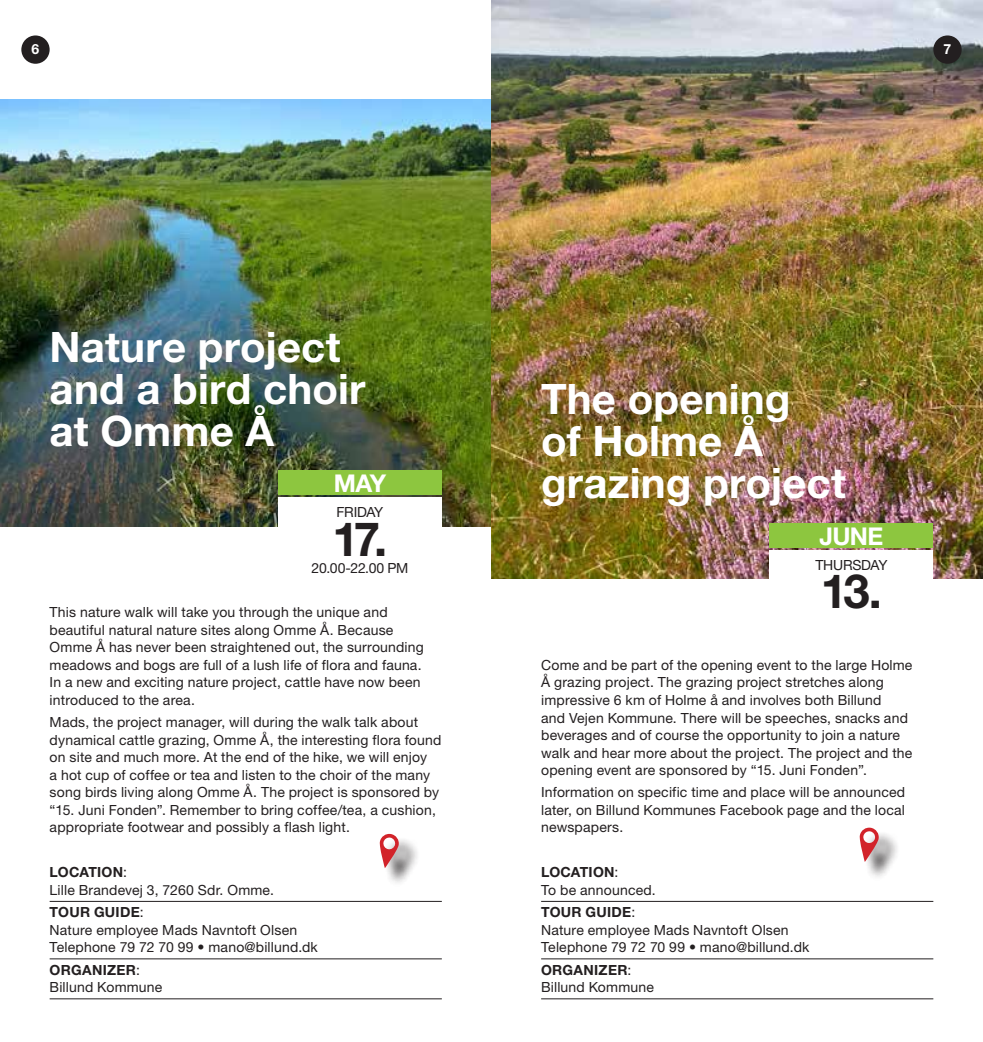
<style>
.page{position:relative;width:983px;height:1042px;background:#fff}
.page>*{position:absolute;margin:0;border:0;box-sizing:border-box;transform-origin:0 0}
.t1{font:700 47.25px "Helvetica Neue OT 75";color:#231f20}
.t2{font:700 42px/42px "Helvetica Neue OT 75";letter-spacing:.005em;color:#fff}
.t3{font:700 24.5px "Helvetica Neue OT 75";letter-spacing:-.025em;color:#fff}
.t4{font:14px/17.5px "Helvetica Neue OT 55 Roman";letter-spacing:.015em;color:#231f20}
.t5{font:700 14px "Helvetica Neue OT 75";letter-spacing:.02em;color:#231f20}
.t6{font:14px "Helvetica Neue OT 55 Roman";letter-spacing:-.015em;color:#231f20}
.t7{font:700 14px "Helvetica Neue OT 75";color:#fff}
.s1{font-family:"Helvetica Neue OT 55 Roman";font-weight:400}
</style>
<div class="page">
<img style="left:0;top:99px;width:491px;height:427px">
<hr style="left:541px;top:901px;width:392px;height:1px;background:#231f20">
<hr style="left:541px;top:958px;width:392px;height:1px;background:#231f20">
<hr style="left:541px;top:998px;width:392px;height:1px;background:#231f20">
<img style="left:491px;top:0;width:491px;height:579px">
<div style="left:769px;top:523px;width:164px;height:25px;background:#8dc63f"></div>
<div style="left:769px;top:550px;width:164px;height:85px;background:#fff"></div>
<div style="left:862px;top:830px;width:38px;height:52px;background:#231f20;opacity:.75"></div>
<svg style="left:859px;top:827px;width:20px;height:35px"></svg>
<div style="left:21px;top:35px;width:29px;height:29px;background:#231f20;border-radius:50%"></div>
<div style="left:933px;top:35px;width:28px;height:29px;background:#231f20;border-radius:50%"></div>
<hr style="left:50px;top:901px;width:391px;height:1px;background:#231f20">
<hr style="left:50px;top:958px;width:391px;height:1px;background:#231f20">
<hr style="left:50px;top:998px;width:391px;height:1px;background:#231f20">
<div style="left:278px;top:470px;width:163px;height:25px;background:#8dc63f"></div>
<div style="left:278px;top:498px;width:163px;height:84px;background:#fff"></div>
<div style="left:382px;top:837px;width:38px;height:51px;background:#231f20;opacity:.75"></div>
<svg style="left:379px;top:833px;width:20px;height:35px"></svg>
<p class="t7" style="left:32px;top:41px;width:9px">6</p>
<p class="t7" style="left:943px;top:41px;width:9px">7</p>
<h2 class="t2" style="left:50px;top:325px;width:317px">Nature project and a bird choir at Omme Å</h2>
<h3 class="t3" style="left:334px;top:468px;width:54px">MAY</h3>
<p class="t4" style="left:336px;top:503px;width:48px">FRIDAY</p>
<h1 class="t1" style="left:332px;top:510px;width:57px">17.</h1>
<p class="t4" style="left:311px;top:559px;width:98px">20.00-22.00 PM</p>
<p class="t4" style="left:50px;top:603px;width:375px">This nature walk will take you through the unique and beautiful natural nature sites along Omme Å. Because Omme Å has never been straightened out, the surrounding meadows and bogs are full of a lush life of flora and fauna.<br>In a new and exciting nature project, cattle have now been introduced to the area.</p>
<p class="t4" style="left:50px;top:713px;width:393px">Mads, the project manager, will during the walk talk about dynamical cattle grazing, Omme Å, the interesting flora found on site and much more. At the end of the hike, we will enjoy<br>a hot cup of coffee or tea and listen to the choir of the many song birds living along Omme Å. The project is sponsored by “15. Juni Fonden”. Remember to bring coffee/tea, a cushion, appropriate footwear and possibly a flash light.</p>
<p class="t5" style="left:50px;top:864px;width:79px">LOCATION<span class="s1">:</span></p>
<p class="t4" style="left:50px;top:881px;width:226px">Lille Brandevej 3, 7260 Sdr. Omme.</p>
<p class="t5" style="left:50px;top:904px;width:96px">TOUR GUIDE<span class="s1">:</span></p>
<p class="t4" style="left:50px;top:921px;width:270px">Nature employee Mads Navntoft Olsen<br>Telephone 79 72 70 99 • mano@billund.dk</p>
<p class="t5" style="left:50px;top:961px;width:92px">ORGANIZER<span class="s1">:</span></p>
<p class="t4" style="left:50px;top:978px;width:114px">Billund Kommune</p>
<h2 class="t2" style="left:541px;top:377px;width:306px">The opening<br>of Holme Å grazing project</h2>
<h3 class="t3" style="left:819px;top:521px;width:65px">JUNE</h3>
<p class="t6" style="left:815px;top:556px;width:73px">THURSDAY</p>
<h1 class="t1" style="left:820px;top:562px;width:63px">13.</h1>
<p class="t4" style="left:541px;top:656px;width:373px">Come and be part of the opening event to the large Holme Å grazing project. The grazing project stretches along impressive 6 km of Holme å and involves both Billund<br>and Vejen Kommune. There will be speeches, snacks and beverages and of course the opportunity to join a nature walk and hear more about the project. The project and the opening event are sponsored by “15. Juni Fonden”.</p>
<p class="t4" style="left:541px;top:783px;width:365px;text-align:justify">Information on specific time and place will be announced later, on Billund Kommunes Facebook page and the local newspapers.</p>
<p class="t5" style="left:541px;top:864px;width:79px">LOCATION<span class="s1">:</span></p>
<p class="t4" style="left:541px;top:881px;width:116px">To be announced.</p>
<p class="t5" style="left:541px;top:904px;width:96px">TOUR GUIDE<span class="s1">:</span></p>
<p class="t4" style="left:541px;top:921px;width:270px">Nature employee Mads Navntoft Olsen<br>Telephone 79 72 70 99 • mano@billund.dk</p>
<p class="t5" style="left:541px;top:961px;width:92px">ORGANIZER<span class="s1">:</span></p>
<p class="t4" style="left:541px;top:978px;width:114px">Billund Kommune</p>
</div>
